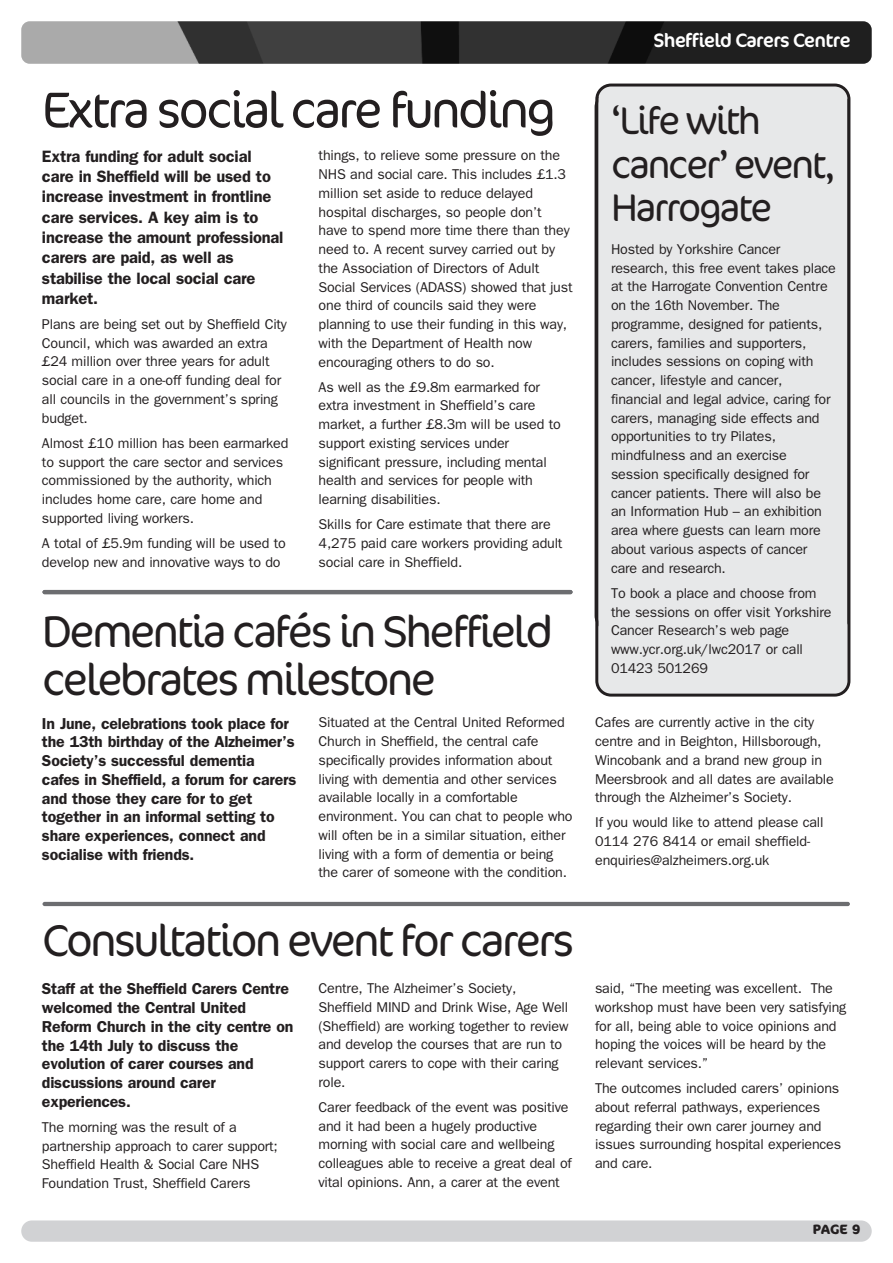
<style>
.page{position:relative;width:893px;height:1263px;background:#fff}
.page>*{position:absolute;margin:0;border:0;box-sizing:border-box;transform-origin:0 0}
.t1{font:300 51px "Cocon";letter-spacing:-.055em;color:#231f20}
.t2{font:300 45px/48.2px "Cocon";letter-spacing:-.055em;color:#231f20}
.t3{font:300 39px/43.7px "Cocon";letter-spacing:-.055em;color:#231f20}
.t4{font:19.5px "Cocon";letter-spacing:-.03em;color:#fff}
.t5{font:600 16.5px/20.2px "Franklin Gothic";letter-spacing:-.01em;color:#231f20}
.t6{font:600 15.9px/18.8px "Franklin Gothic";letter-spacing:-.01em;color:#231f20}
.t7{font:14.25px/18.8px "Franklin Gothic";letter-spacing:-.01em;color:#231f20}
.t8{font:700 13.5px "Cocon";color:#231f20}
</style>
<div class="page">
<div style="left:21px;top:1220px;width:851px;height:22px;background:#d1d2d4;border-radius:11px"></div>
<img style="left:21px;top:21px;width:851px;height:43px;border-radius:9px">
<div style="left:595px;top:84px;width:255px;height:613px;background:#e7e8e9"></div>
<hr style="left:43px;top:590px;width:529px;height:4px;background:#6c6d70;border-radius:2px">
<hr style="left:43px;top:902px;width:807px;height:4px;background:#6c6d70;border-radius:2px">
<h1 class="t1" style="left:42px;top:80px;width:515px">Extra social care funding</h1>
<p class="t5" style="left:42px;top:147px;width:243px">Extra funding for adult social care in Sheffield will be used to increase investment in frontline care services. A key aim is to increase the amount professional carers are paid, as well as stabilise the local social care market.</p>
<p class="t7" style="left:42px;top:315px;width:246px">Plans are being set out by Sheffield City Council, which was awarded an extra £24 million over three years for adult social care in a one-off funding deal for all councils in the government’s spring budget.</p>
<p class="t7" style="left:42px;top:434px;width:248px">Almost £10 million has been earmarked to support the care sector and services commissioned by the authority, which includes home care, care home and supported living workers.</p>
<p class="t7" style="left:42px;top:534px;width:245px">A total of £5.9m funding will be used to develop new and innovative ways to do</p>
<p class="t7" style="left:319px;top:146px;width:255px">things, to relieve some pressure on the NHS and social care. This includes £1.3 million set aside to reduce delayed hospital discharges, so people don’t have to spend more time there than they need to. A recent survey carried out by the Association of Directors of Adult Social Services (ADASS) showed that just one third of councils said they were planning to use their funding in this way, with the Department of Health now encouraging others to do so.</p>
<p class="t7" style="left:319px;top:378px;width:244px">As well as the £9.8m earmarked for extra investment in Sheffield’s care market, a further £8.3m will be used to support existing services under significant pressure, including mental health and services for people with learning disabilities.</p>
<p class="t7" style="left:319px;top:515px;width:245px">Skills for Care estimate that there are<br>4,275 paid care workers providing adult social care in Sheffield.</p>
<h2 class="t2" style="left:42px;top:609px;width:512px">Dementia cafés in Sheffield celebrates milestone</h2>
<h3 class="t4" style="left:653px;top:29px;width:199px">Sheffield Carers Centre</h3>
<h3 class="t3" style="left:611px;top:100px;width:226px">‘Life with cancer’ event,<br>Harrogate</h3>
<p class="t7" style="left:611px;top:240px;width:226px">Hosted by Yorkshire Cancer research, this free event takes place at the Harrogate Convention Centre on the 16th November. The programme, designed for patients, carers, families and supporters, includes sessions on coping with cancer, lifestyle and cancer, financial and legal advice, caring for carers, managing side effects and opportunities to try Pilates, mindfulness and an exercise session specifically designed for cancer patients. There will also be an Information Hub – an exhibition area where guests can learn more about various aspects of cancer care and research.</p>
<p class="t7" style="left:611px;top:584px;width:222px">To book a place and choose from the sessions on offer visit Yorkshire<br>Cancer Research’s web page www.ycr.org.uk/lwc2017 or call<br>01423 501269</p>
<p class="t6" style="left:42px;top:715px;width:256px">In June, celebrations took place for the 13th birthday of the Alzheimer’s<br>Society’s successful dementia cafes in Sheffield, a forum for carers and those they care for to get together in an informal setting to share experiences, connect and socialise with friends.</p>
<p class="t7" style="left:319px;top:713px;width:255px">Situated at the Central United Reformed Church in Sheffield, the central cafe specifically provides information about living with dementia and other services available locally in a comfortable environment. You can chat to people who will often be in a similar situation, either living with a form of dementia or being the carer of someone with the condition.</p>
<p class="t7" style="left:595px;top:713px;width:240px">Cafes are currently active in the city centre and in Beighton, Hillsborough, Wincobank and a brand new group in Meersbrook and all dates are available through the Alzheimer’s Society.</p>
<p class="t7" style="left:595px;top:813px;width:230px">If you would like to attend please call<br>0114 276 8414 or email sheffield&shy;enquiries@alzheimers.org.uk</p>
<h2 class="t2" style="left:42px;top:918px;width:534px">Consultation event for carers</h2>
<p class="t6" style="left:42px;top:980px;width:253px">Staff at the Sheffield Carers Centre welcomed the Central United<br>Reform Church in the city centre on the 14th July to discuss the evolution of carer courses and discussions around carer experiences.</p>
<p class="t7" style="left:42px;top:1118px;width:237px">The morning was the result of a partnership approach to carer support; Sheffield Health &amp; Social Care NHS Foundation Trust, Sheffield Carers</p>
<p class="t7" style="left:318px;top:979px;width:251px">Centre, The Alzheimer’s Society, Sheffield MIND and Drink Wise, Age Well (Sheffield) are working together to review and develop the courses that are run to support carers to cope with their caring role.</p>
<p class="t7" style="left:318px;top:1098px;width:255px">Carer feedback of the event was positive and it had been a hugely productive morning with social care and wellbeing colleagues able to receive a great deal of vital opinions. Ann, a carer at the event</p>
<p class="t7" style="left:595px;top:979px;width:253px">said, “The meeting was excellent. The workshop must have been very satisfying for all, being able to voice opinions and hoping the voices will be heard by the relevant services.”</p>
<p class="t7" style="left:595px;top:1079px;width:248px">The outcomes included carers’ opinions about referral pathways, experiences regarding their own carer journey and issues surrounding hospital experiences and care.</p>
<p class="t8" style="left:813px;top:1221px;width:49px">PAGE 9</p>
</div>
